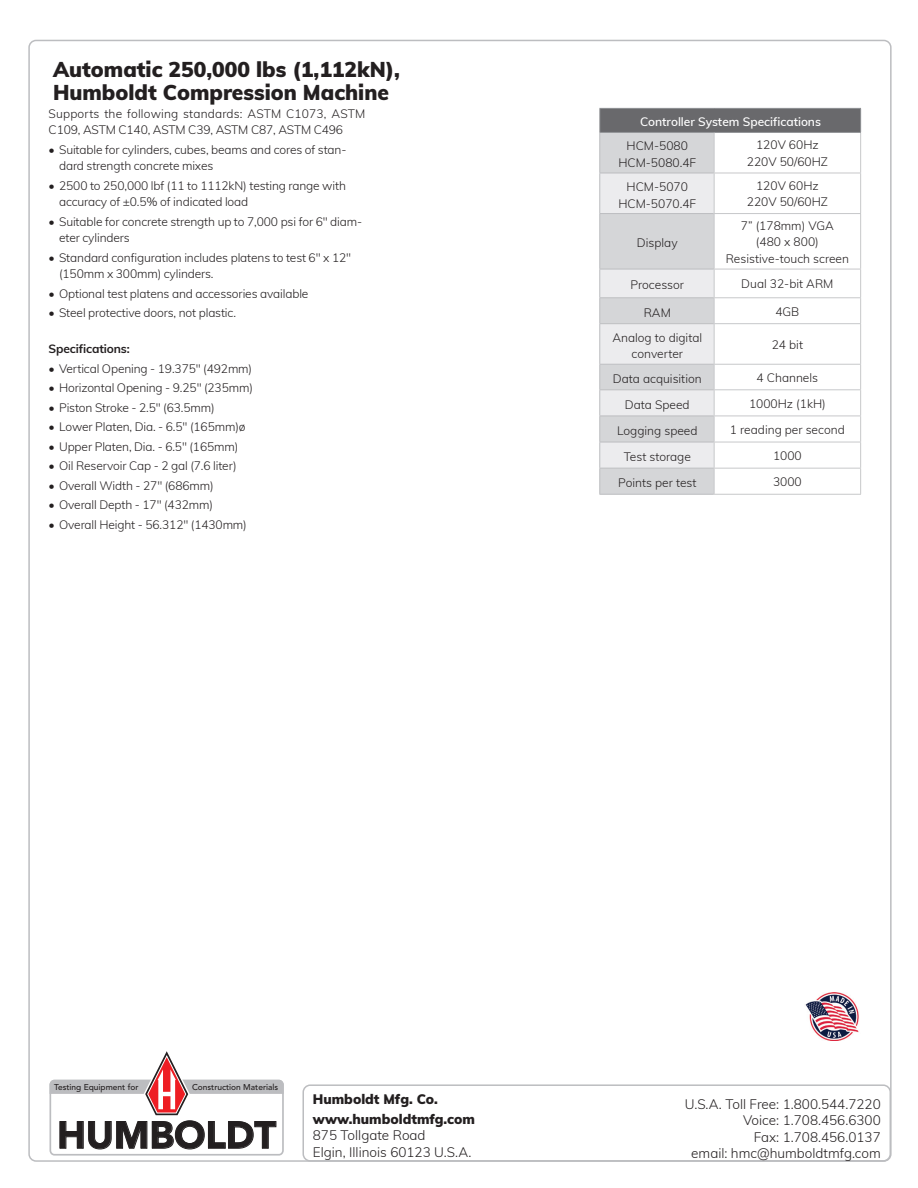
<style>
.page{position:relative;width:918px;height:1188px;background:#fff}
.page>*{position:absolute;margin:0;border:0;box-sizing:border-box;transform-origin:0 0}
.t1{font:900 37.8px "Avenir";color:#231f20}
.t2{font:900 21px/22.5px "Muli";color:#231f20}
.t3{font:300 13.5px "Muli";color:#231f20}
.t4{font:900 13.5px "Muli";color:#231f20}
._3_Body{font:300 12px/16.5px "Muli";letter-spacing:-.01em;color:#231f20}
.Table_body_centered_2{font:300 12px/16.5px "Muli";color:#231f20;text-align:center}
.Table_left_aligned{font:300 12px/16.5px "Muli";color:#231f20;text-align:center}
._3_Body-2{font:300 12px/16.5px "Muli";letter-spacing:.01em;color:#231f20}
.Table_header{font:600 12px "Muli";color:#fff}
._3_Body-3{font:700 12px "Muli";letter-spacing:-.01em;color:#231f20}
.t5{font:500 8.4px "Avenir";color:#231f20}
</style>
<div class="page">
<svg style="left:50px;top:1051px;width:234px;height:105px"></svg>
<img style="left:805px;top:993px;width:54px;height:48px">
<div style="left:600px;top:108px;width:261px;height:24px;background:#69696c"></div>
<svg style="left:715px;top:172px;width:145px;height:322px"></svg>
<hr style="left:599px;top:108px;width:115px;height:1px;background:#939598">
<hr style="left:714px;top:108px;width:147px;height:1px;background:#939598">
<svg style="left:860px;top:109px;width:1px;height:23px"></svg>
<hr style="left:714px;top:132px;width:147px;height:1px;background:#939598">
<hr style="left:599px;top:494px;width:115px;height:1px;background:#bcbdc0">
<hr style="left:860px;top:133px;width:1px;height:40px;background:#c7c8ca">
<hr style="left:714px;top:173px;width:147px;height:1px;background:#c7c8ca">
<hr style="left:860px;top:173px;width:1px;height:40px;background:#c7c8ca">
<hr style="left:714px;top:213px;width:147px;height:1px;background:#c7c8ca">
<hr style="left:860px;top:214px;width:1px;height:55px;background:#c7c8ca">
<hr style="left:714px;top:269px;width:147px;height:1px;background:#c7c8ca">
<hr style="left:714px;top:297px;width:147px;height:1px;background:#c7c8ca">
<svg style="left:860px;top:269px;width:1px;height:54px"></svg>
<hr style="left:714px;top:323px;width:147px;height:1px;background:#c7c8ca">
<hr style="left:860px;top:324px;width:1px;height:40px;background:#c7c8ca">
<hr style="left:714px;top:364px;width:147px;height:1px;background:#c7c8ca">
<hr style="left:714px;top:389px;width:147px;height:1px;background:#c7c8ca">
<hr style="left:714px;top:416px;width:147px;height:1px;background:#c7c8ca">
<hr style="left:714px;top:442px;width:147px;height:1px;background:#c7c8ca">
<hr style="left:714px;top:468px;width:147px;height:1px;background:#c7c8ca">
<svg style="left:599px;top:109px;width:116px;height:385px"></svg>
<svg style="left:860px;top:365px;width:1px;height:129px"></svg>
<hr style="left:714px;top:494px;width:147px;height:1px;background:#c7c8ca">
<div style="left:302px;top:1084px;width:589px;height:78px;border:2px solid #bcbdc0;border-radius:7px"></div>
<p class="t2" style="left:53px;top:57px;width:348px">Automatic 250,000 lbs (1,112kN),<br>Humboldt Compression Machine</p>
<p class="_3_Body-2" style="left:49px;top:105px;width:318px">Supports the following standards: ASTM C1073, ASTM<br>C109, ASTM C140, ASTM C39, ASTM C87, ASTM C496</p>
<p class="_3_Body" style="left:59px;top:141px;width:289px;text-indent:-10px">• Suitable for cylinders, cubes, beams and cores of stan&shy;dard strength concrete mixes</p>
<p class="_3_Body" style="left:59px;top:177px;width:288px;text-indent:-10px">• 2500 to 250,000 lbf (11 to 1112kN) testing range with accuracy of ±0.5% of indicated load</p>
<p class="_3_Body" style="left:59px;top:213px;width:305px;text-indent:-10px">• Suitable for concrete strength up to 7,000 psi for 6" diam&shy;eter cylinders</p>
<p class="_3_Body" style="left:59px;top:249px;width:293px;text-indent:-10px">• Standard configuration includes platens to test 6" x 12" (150mm x 300mm) cylinders.</p>
<p class="_3_Body" style="left:49px;top:285px;width:261px">• Optional test platens and accessories available</p>
<p class="_3_Body" style="left:49px;top:304px;width:189px">• Steel protective doors, not plastic.</p>
<p class="_3_Body-3" style="left:49px;top:340px;width:83px">Specifications:</p>
<p class="_3_Body" style="left:49px;top:360px;width:205px">• Vertical Opening - 19.375" (492mm)</p>
<p class="_3_Body" style="left:49px;top:379px;width:206px">• Horizontal Opening - 9.25" (235mm)</p>
<p class="_3_Body" style="left:49px;top:399px;width:168px">• Piston Stroke - 2.5" (63.5mm)</p>
<p class="_3_Body" style="left:49px;top:418px;width:198px">• Lower Platen, Dia. - 6.5" (165mm)ø</p>
<p class="_3_Body" style="left:49px;top:438px;width:191px">• Upper Platen, Dia. - 6.5" (165mm)</p>
<p class="_3_Body" style="left:49px;top:457px;width:190px">• Oil Reservoir Cap - 2 gal (7.6 liter)</p>
<p class="_3_Body" style="left:49px;top:477px;width:167px">• Overall Width - 27" (686mm)</p>
<p class="_3_Body" style="left:49px;top:496px;width:166px">• Overall Depth - 17" (432mm)</p>
<p class="_3_Body" style="left:49px;top:516px;width:200px">• Overall Height - 56.312" (1430mm)</p>
<p class="Table_header" style="left:640px;top:113px;width:182px">Controller System Specifications</p>
<p class="Table_left_aligned" style="left:627px;top:137px;width:63px">HCM-5080</p>
<p class="Table_left_aligned" style="left:618px;top:154px;width:79px">HCM-5080.4F</p>
<p class="Table_body_centered_2" style="left:756px;top:136px;width:64px">120V 60Hz</p>
<p class="Table_body_centered_2" style="left:747px;top:153px;width:83px">220V 50/60HZ</p>
<p class="Table_left_aligned" style="left:627px;top:178px;width:63px">HCM-5070</p>
<p class="Table_left_aligned" style="left:618px;top:194px;width:79px">HCM-5070.4F</p>
<p class="Table_left_aligned" style="left:637px;top:234px;width:42px">Display</p>
<p class="Table_body_centered_2" style="left:756px;top:177px;width:64px">120V 60Hz</p>
<p class="Table_body_centered_2" style="left:747px;top:193px;width:83px">220V 50/60HZ</p>
<p class="Table_body_centered_2" style="left:726px;top:216px;width:125px">7” (178mm) VGA<br>(480 x 800)<br>Resistive-touch screen</p>
<p class="Table_left_aligned" style="left:631px;top:276px;width:55px">Processor</p>
<p class="Table_body_centered_2" style="left:741px;top:275px;width:94px">Dual 32-bit ARM</p>
<p class="Table_left_aligned" style="left:644px;top:304px;width:29px">RAM</p>
<p class="Table_body_centered_2" style="left:775px;top:302px;width:26px">4GB</p>
<p class="Table_left_aligned" style="left:612px;top:329px;width:91px">Analog to digital converter</p>
<p class="Table_body_centered_2" style="left:772px;top:336px;width:33px">24 bit</p>
<p class="Table_left_aligned" style="left:613px;top:370px;width:90px">Data acquisition</p>
<p class="Table_body_centered_2" style="left:757px;top:369px;width:63px">4 Channels</p>
<p class="Table_left_aligned" style="left:625px;top:396px;width:66px">Data Speed</p>
<p class="Table_body_centered_2" style="left:749px;top:395px;width:78px">1000Hz (1kH)</p>
<p class="Table_left_aligned" style="left:617px;top:422px;width:82px">Logging speed</p>
<p class="Table_body_centered_2" style="left:730px;top:421px;width:116px">1 reading per second</p>
<p class="Table_left_aligned" style="left:624px;top:448px;width:69px">Test storage</p>
<p class="Table_body_centered_2" style="left:773px;top:447px;width:30px">1000</p>
<p class="Table_left_aligned" style="left:618px;top:474px;width:80px">Points per test</p>
<p class="Table_body_centered_2" style="left:773px;top:473px;width:30px">3000</p>
<p class="t5" style="left:54px;top:1082px;width:86px">Testing Equipment for</p>
<p class="t5" style="left:192px;top:1082px;width:88px">Construction Materials</p>
<p class="t1" style="left:57px;top:1112px;width:220px">HUMBOLDT</p>
<p class="t4" style="left:313px;top:1090px;width:126px">Humboldt Mfg. Co.</p>
<p class="t4" style="left:313px;top:1109px;width:164px">www.humboldtmfg.com</p>
<p class="t3" style="left:313px;top:1126px;width:114px">875 Tollgate Road</p>
<p class="t3" style="left:313px;top:1142px;width:160px">Elgin, Illinois 60123 U.S.A.</p>
<p class="t3" style="left:685px;top:1094px;width:197px">U.S.A. Toll Free: 1.800.544.7220</p>
<p class="t3" style="left:743px;top:1111px;width:139px">Voice: 1.708.456.6300</p>
<p class="t3" style="left:754px;top:1127px;width:129px">Fax: 1.708.456.0137</p>
<p class="t3" style="left:691px;top:1144px;width:191px">email: hmc@humboldtmfg.com</p>
</div>
